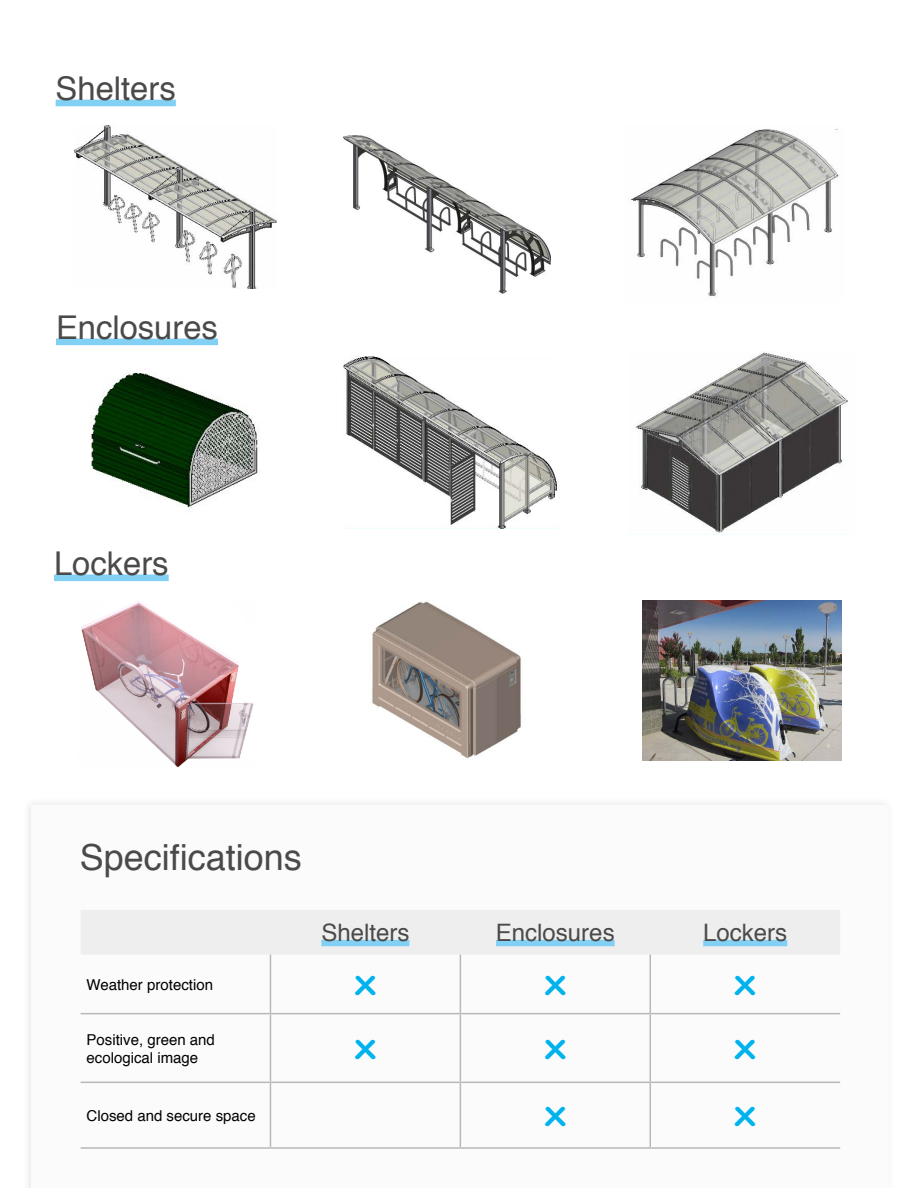
<style>
.page{position:relative;width:918px;height:1188px;background:#fff}
.page>*{position:absolute;margin:0;border:0;box-sizing:border-box;transform-origin:0 0}
.t1{font:36px "Helvetica";color:#4a4a49}
.t2{font:32.7px "Helvetica";color:#4a4a49}
.t3{font:700 28.5px "Proxima Soft";color:#00b3ec;scale:1.15 1}
.t4{font:24px "Helvetica";color:#4a4a49}
.t5{font:15px/18px "Helvetica";color:#000}
</style>
<div class="page">
<div style="left:22px;top:796px;width:874px;height:392px;background:#fbfbfb"></div>
<div style="left:81px;top:910px;width:759px;height:45px;background:#eee"></div>
<hr style="left:270px;top:955px;width:1px;height:58px;background:#b9b8b8">
<hr style="left:460px;top:955px;width:1px;height:58px;background:#b9b8b8">
<hr style="left:650px;top:955px;width:1px;height:58px;background:#b9b8b8">
<hr style="left:81px;top:1013px;width:189px;height:1px;background:#b9b8b8">
<hr style="left:270px;top:1013px;width:190px;height:1px;background:#b9b8b8">
<hr style="left:270px;top:1014px;width:1px;height:68px;background:#b9b8b8">
<hr style="left:460px;top:1013px;width:190px;height:1px;background:#b9b8b8">
<hr style="left:460px;top:1014px;width:1px;height:68px;background:#b9b8b8">
<hr style="left:650px;top:1013px;width:190px;height:1px;background:#b9b8b8">
<hr style="left:650px;top:1014px;width:1px;height:68px;background:#b9b8b8">
<hr style="left:81px;top:1082px;width:189px;height:1px;background:#b9b8b8">
<hr style="left:270px;top:1082px;width:190px;height:1px;background:#b9b8b8">
<hr style="left:270px;top:1083px;width:1px;height:64px;background:#b9b8b8">
<hr style="left:460px;top:1082px;width:190px;height:1px;background:#b9b8b8">
<hr style="left:460px;top:1083px;width:1px;height:64px;background:#b9b8b8">
<hr style="left:650px;top:1082px;width:190px;height:1px;background:#b9b8b8">
<hr style="left:650px;top:1083px;width:1px;height:64px;background:#b9b8b8">
<hr style="left:81px;top:1147px;width:189px;height:2px;background:#b9b8b8">
<hr style="left:270px;top:1147px;width:190px;height:2px;background:#b9b8b8">
<hr style="left:460px;top:1147px;width:190px;height:2px;background:#b9b8b8">
<hr style="left:650px;top:1147px;width:190px;height:2px;background:#b9b8b8">
<div style="left:321px;top:940px;width:88px;height:6px;background:#83d0f5"></div>
<div style="left:496px;top:940px;width:119px;height:6px;background:#83d0f5"></div>
<div style="left:703px;top:940px;width:84px;height:6px;background:#83d0f5"></div>
<img style="left:344px;top:136px;width:207px;height:158px">
<img style="left:74px;top:126px;width:203px;height:162px">
<img style="left:630px;top:129px;width:209px;height:168px">
<div style="left:56px;top:100px;width:120px;height:6px;background:#83d0f5"></div>
<img style="left:343px;top:357px;width:214px;height:172px">
<img style="left:635px;top:352px;width:213px;height:182px">
<img style="left:90px;top:372px;width:169px;height:136px">
<div style="left:56px;top:339px;width:162px;height:6px;background:#83d0f5"></div>
<img style="left:372px;top:602px;width:149px;height:157px">
<img style="left:643px;top:600px;width:199px;height:161px">
<img style="left:81px;top:601px;width:173px;height:167px">
<div style="left:54px;top:574px;width:115px;height:7px;background:#83d0f5"></div>
<h2 class="t2" style="left:56px;top:64px;width:122px">Shelters</h2>
<h2 class="t2" style="left:56px;top:303px;width:164px">Enclosures</h2>
<h2 class="t2" style="left:54px;top:539px;width:116px">Lockers</h2>
<h1 class="t1" style="left:80px;top:829px;width:224px">Specifications</h1>
<h3 class="t4" style="left:321px;top:914px;width:90px">Shelters</h3>
<h3 class="t4" style="left:496px;top:914px;width:120px">Enclosures</h3>
<h3 class="t4" style="left:703px;top:914px;width:86px">Lockers</h3>
<p class="t5" style="left:87px;top:976px;width:128px">Weather protection</p>
<h3 class="t3" style="left:354px;top:964px;width:21px">X</h3>
<h3 class="t3" style="left:544px;top:964px;width:21px">X</h3>
<h3 class="t3" style="left:734px;top:964px;width:21px">X</h3>
<p class="t5" style="left:87px;top:1031px;width:130px">Positive, green and ecological image</p>
<h3 class="t3" style="left:354px;top:1028px;width:21px">X</h3>
<h3 class="t3" style="left:544px;top:1028px;width:21px">X</h3>
<h3 class="t3" style="left:734px;top:1028px;width:21px">X</h3>
<p class="t5" style="left:87px;top:1107px;width:171px">Closed and secure space</p>
<h3 class="t3" style="left:544px;top:1095px;width:21px">X</h3>
<h3 class="t3" style="left:734px;top:1095px;width:21px">X</h3>
</div>
